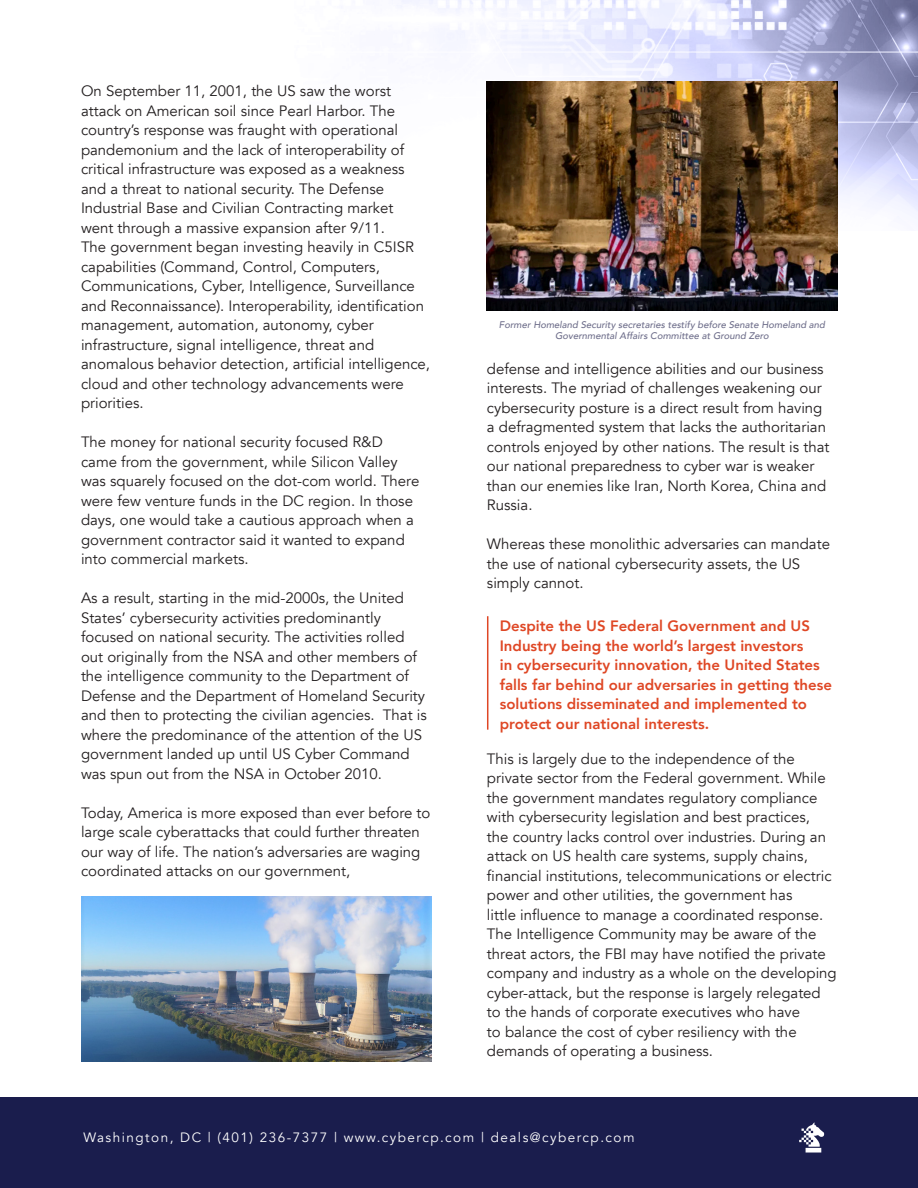
<style>
.page{position:relative;width:918px;height:1188px;background:#fff}
.page>*{position:absolute;margin:0;border:0;box-sizing:border-box;transform-origin:0 0}
.t1{font:15px/19.5px "Avenir";color:#231f20}
.t2{font:800 15px/19.5px "Avenir";color:#df4725}
.t3{font:13.5px "Avenir";letter-spacing:.11em;color:#fff}
.t4{font:italic 500 9.6px/11.6px "Avenir";color:#70708c;text-align:center}
</style>
<div class="page">
<div style="left:0;top:1097px;width:918px;height:91px;background:#1a1d4d"></div>
<div style="left:806px;top:1148px;width:15px;height:5px;background:#fff"></div>
<svg style="left:799px;top:1122px;width:25px;height:25px"></svg>
<img style="left:397px;top:0;width:521px;height:216px">
<img style="left:486px;top:81px;width:352px;height:229px">
<hr style="left:487px;top:616px;width:1px;height:114px;background:#df4725">
<img style="left:81px;top:896px;width:351px;height:166px">
<p class="t1" style="left:81px;top:81px;width:351px">On September 11, 2001, the US saw the worst attack on American soil since Pearl Harbor. The country’s response was fraught with operational pandemonium and the lack of interoperability of critical infrastructure was exposed as a weakness and a threat to national security. The Defense Industrial Base and Civilian Contracting market<br>went through a massive expansion after 9/11.<br>The government began investing heavily in C5ISR capabilities (Command, Control, Computers, Communications, Cyber, Intelligence, Surveillance and Reconnaissance). Interoperability, identification management, automation, autonomy, cyber infrastructure, signal intelligence, threat and anomalous behavior detection, artificial intelligence, cloud and other technology advancements were priorities.</p>
<p class="t1" style="left:81px;top:432px;width:340px">The money for national security focused R&amp;D came from the government, while Silicon Valley was squarely focused on the dot-com world. There were few venture funds in the DC region. In those days, one would take a cautious approach when a government contractor said it wanted to expand into commercial markets.</p>
<p class="t1" style="left:81px;top:588px;width:347px">As a result, starting in the mid-2000s, the United States’ cybersecurity activities predominantly focused on national security. The activities rolled out originally from the NSA and other members of the intelligence community to the Department of Defense and the Department of Homeland Security and then to protecting the civilian agencies. That is where the predominance of the attention of the US government landed up until US Cyber Command was spun out from the NSA in October 2010.</p>
<p class="t1" style="left:81px;top:803px;width:351px">Today, America is more exposed than ever before to large scale cyberattacks that could further threaten our way of life. The nation’s adversaries are waging coordinated attacks on our government,</p>
<p class="t4" style="left:499px;top:319px;width:328px">Former Homeland Security secretaries testify before Senate Homeland and<br>Governmental Affairs Committee at Ground Zero</p>
<p class="t1" style="left:487px;top:359px;width:344px">defense and intelligence abilities and our business interests. The myriad of challenges weakening our cybersecurity posture is a direct result from having a defragmented system that lacks the authoritarian controls enjoyed by other nations. The result is that our national preparedness to cyber war is weaker than our enemies like Iran, North Korea, China and Russia.</p>
<p class="t1" style="left:487px;top:534px;width:345px">Whereas these monolithic adversaries can mandate the use of national cybersecurity assets, the US simply cannot.</p>
<p class="t2" style="left:500px;top:616px;width:334px">Despite the US Federal Government and US Industry being the world’s largest investors<br>in cybersecurity innovation, the United States falls far behind our adversaries in getting these solutions disseminated and implemented to protect our national interests.</p>
<p class="t1" style="left:487px;top:749px;width:351px">This is largely due to the independence of the private sector from the Federal government. While the government mandates regulatory compliance with cybersecurity legislation and best practices,<br>the country lacks control over industries. During an attack on US health care systems, supply chains, financial institutions, telecommunications or electric power and other utilities, the government has<br>little influence to manage a coordinated response.<br>The Intelligence Community may be aware of the threat actors, the FBI may have notified the private company and industry as a whole on the developing cyber-attack, but the response is largely relegated to the hands of corporate executives who have<br>to balance the cost of cyber resiliency with the demands of operating a business.</p>
<p class="t3" style="left:83px;top:1129px;width:553px">Washington, DC | (401) 236-7377 | www.cybercp.com | deals@cybercp.com</p>
</div>
